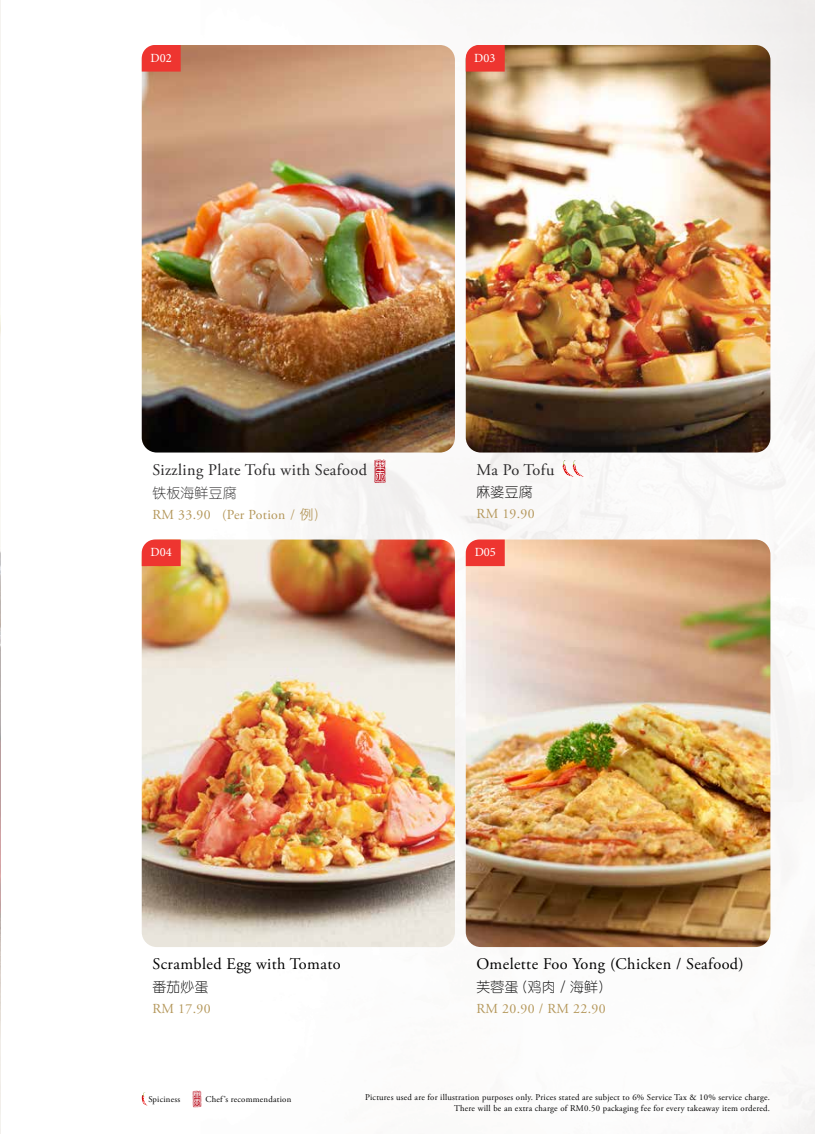
<style>
.page{position:relative;width:815px;height:1134px;background:#fff}
.page>*{position:absolute;margin:0;border:0;box-sizing:border-box;transform-origin:0 0}
.t1{font:16.25px "Adobe Garamond Pro";letter-spacing:.025em;color:#000}
.t2{font:16.25px "Adobe Garamond Pro";letter-spacing:.025em;color:#292829}
.t3{font:13.75px "Adobe Garamond Pro";letter-spacing:.025em;color:#b4975a}
.t4{font:13.75px "ST Yuanti SC Light";letter-spacing:.025em;color:#000}
.t5{font:13.75px "ST Yuanti SC Light";letter-spacing:.025em;color:#292829}
.t6{font:12.5px "Minion Pro";color:#fff}
.t7{font:8.75px/10.5px "Adobe Garamond Pro";letter-spacing:.025em;color:#000;text-align:right}
.s1{font-family:"Tensentype Jia Li Xi Yuan J"}
</style>
<div class="page">
<img style="left:0;top:0;width:815px;height:1134px">
<img style="left:142px;top:45px;width:313px;height:407px">
<img style="left:142px;top:539px;width:313px;height:408px">
<img style="left:466px;top:45px;width:304px;height:407px">
<img style="left:466px;top:539px;width:304px;height:408px">
<svg style="left:142px;top:45px;width:39px;height:27px"></svg>
<svg style="left:466px;top:45px;width:39px;height:27px"></svg>
<svg style="left:142px;top:539px;width:39px;height:27px"></svg>
<svg style="left:466px;top:539px;width:39px;height:27px"></svg>
<svg style="left:563px;top:460px;width:20px;height:17px"></svg>
<svg style="left:374px;top:460px;width:12px;height:23px"></svg>
<svg style="left:142px;top:1092px;width:6px;height:14px"></svg>
<svg style="left:193px;top:1091px;width:9px;height:16px"></svg>
<h3 class="t6" style="left:151px;top:49px;width:23px">D02</h3>
<h3 class="t6" style="left:474px;top:49px;width:23px">D03</h3>
<h1 class="t2" style="left:152px;top:460px;width:216px">Sizzling Plate Tofu with Seafood</h1>
<h2 class="t5" style="left:152px;top:482px;width:86px">铁板海鲜豆腐</h2>
<h2 class="t3" style="left:152px;top:507px;width:168px">RM 33.90 (Per Potion<span class="s1">／例)</span></h2>
<h1 class="t2" style="left:476px;top:460px;width:79px">Ma Po Tofu</h1>
<h2 class="t4" style="left:476px;top:482px;width:58px">麻婆豆腐</h2>
<h2 class="t3" style="left:476px;top:506px;width:60px">RM 19.90</h2>
<h3 class="t6" style="left:151px;top:544px;width:23px">D04</h3>
<h3 class="t6" style="left:475px;top:544px;width:23px">D05</h3>
<h1 class="t1" style="left:152px;top:954px;width:190px">Scrambled Egg with Tomato</h1>
<h2 class="t4" style="left:152px;top:976px;width:58px">番茄炒蛋</h2>
<h2 class="t3" style="left:152px;top:1000px;width:60px">RM 17.90</h2>
<h1 class="t1" style="left:476px;top:954px;width:269px">Omelette Foo Yong (Chicken / Seafood)</h1>
<h2 class="t4" style="left:476px;top:976px;width:128px">芙蓉蛋 (鸡肉 / 海鲜)</h2>
<h2 class="t3" style="left:476px;top:1000px;width:131px">RM 20.90 / RM 22.90</h2>
<p class="t7" style="left:148px;top:1094px;width:33px">Spiciness</p>
<p class="t7" style="left:205px;top:1094px;width:87px">Chef’s recommendation</p>
<p class="t7" style="left:365px;top:1093px;width:406px">Pictures used are for illustration purposes only. Prices stated are subject to 6% Service Tax &amp; 10% service charge.<br>There will be an extra charge of RM0.50 packaging fee for every takeaway item ordered.</p>
</div>
